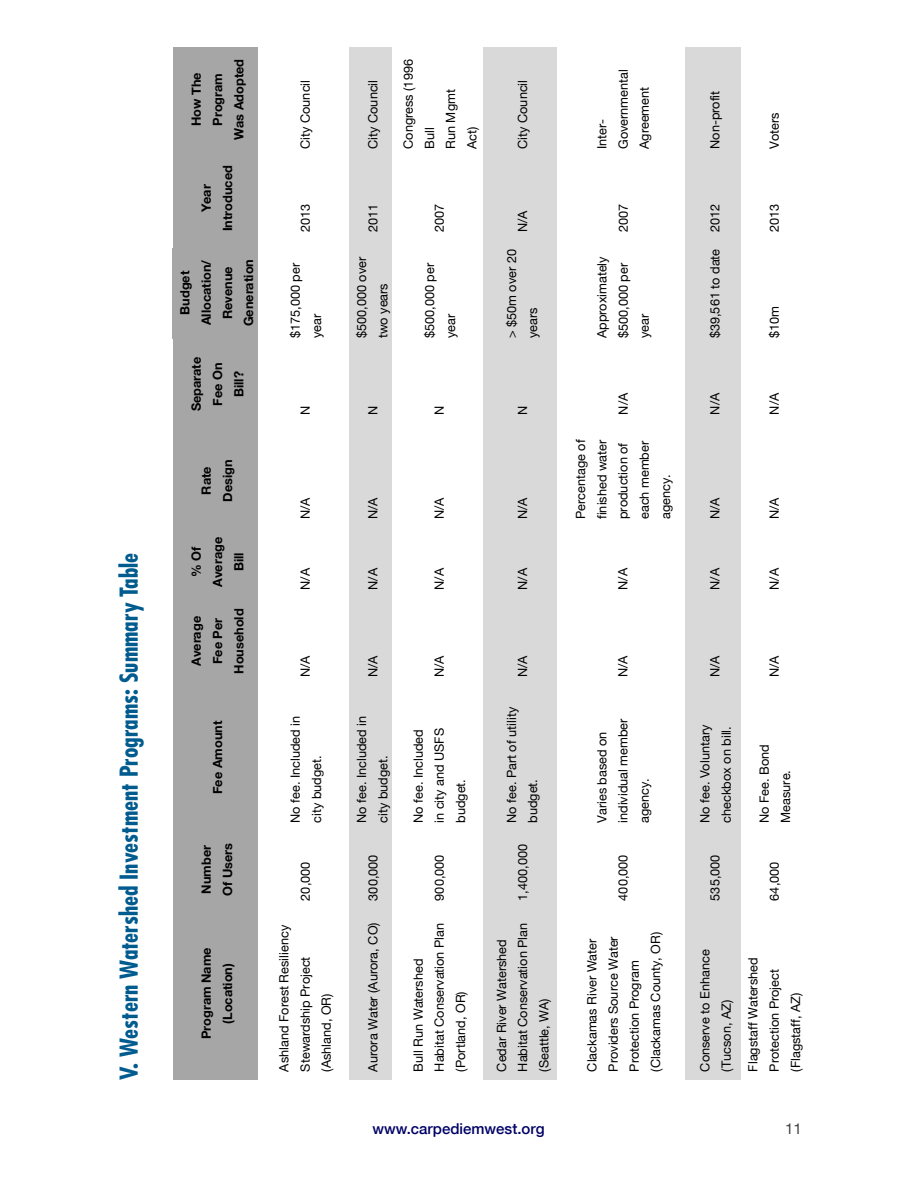
<style>
.page{position:relative;width:918px;height:1188px;background:#fff}
.page>*{position:absolute;margin:0;border:0;box-sizing:border-box;transform-origin:0 0}
.t1{font:700 condensed 24px "Futura";color:#005b8f}
.t2{font:500 15px "Helvetica Neue";color:#006}
.t3{font:15px "Helvetica Neue";color:#404040}
.t4{font:12.75px/21.1px "Helvetica Neue";color:#000}
.t5{font:700 12.75px/21.1px "Helvetica Neue";color:#000;text-align:center}
</style>
<div class="page">
<div style="left:173px;top:908px;width:84px;height:172px;background:#a6a6a6"></div>
<div style="left:173px;top:830px;width:84px;height:78px;background:#a6a6a6"></div>
<div style="left:173px;top:684px;width:84px;height:146px;background:#a6a6a6"></div>
<div style="left:173px;top:597px;width:84px;height:87px;background:#a6a6a6"></div>
<div style="left:173px;top:526px;width:84px;height:71px;background:#a6a6a6"></div>
<div style="left:173px;top:422px;width:84px;height:104px;background:#a6a6a6"></div>
<div style="left:173px;top:347px;width:84px;height:75px;background:#a6a6a6"></div>
<div style="left:173px;top:239px;width:84px;height:108px;background:#a6a6a6"></div>
<div style="left:173px;top:156px;width:84px;height:83px;background:#a6a6a6"></div>
<div style="left:173px;top:47px;width:84px;height:109px;background:#a6a6a6"></div>
<div style="left:349px;top:908px;width:43px;height:172px;background:#d9d9d9"></div>
<div style="left:349px;top:830px;width:43px;height:78px;background:#d9d9d9"></div>
<div style="left:349px;top:684px;width:43px;height:146px;background:#d9d9d9"></div>
<div style="left:349px;top:597px;width:43px;height:87px;background:#d9d9d9"></div>
<div style="left:349px;top:526px;width:43px;height:71px;background:#d9d9d9"></div>
<div style="left:349px;top:422px;width:43px;height:104px;background:#d9d9d9"></div>
<div style="left:349px;top:347px;width:43px;height:75px;background:#d9d9d9"></div>
<div style="left:349px;top:239px;width:43px;height:108px;background:#d9d9d9"></div>
<div style="left:349px;top:156px;width:43px;height:83px;background:#d9d9d9"></div>
<div style="left:349px;top:47px;width:43px;height:109px;background:#d9d9d9"></div>
<div style="left:484px;top:908px;width:73px;height:172px;background:#d9d9d9"></div>
<div style="left:484px;top:830px;width:73px;height:78px;background:#d9d9d9"></div>
<div style="left:484px;top:684px;width:73px;height:146px;background:#d9d9d9"></div>
<div style="left:484px;top:597px;width:73px;height:87px;background:#d9d9d9"></div>
<div style="left:484px;top:526px;width:73px;height:71px;background:#d9d9d9"></div>
<div style="left:484px;top:422px;width:73px;height:104px;background:#d9d9d9"></div>
<div style="left:484px;top:347px;width:73px;height:75px;background:#d9d9d9"></div>
<div style="left:484px;top:239px;width:73px;height:108px;background:#d9d9d9"></div>
<div style="left:484px;top:156px;width:73px;height:83px;background:#d9d9d9"></div>
<div style="left:484px;top:47px;width:73px;height:109px;background:#d9d9d9"></div>
<div style="left:686px;top:908px;width:55px;height:172px;background:#d9d9d9"></div>
<div style="left:686px;top:830px;width:55px;height:78px;background:#d9d9d9"></div>
<div style="left:686px;top:684px;width:55px;height:146px;background:#d9d9d9"></div>
<div style="left:686px;top:597px;width:55px;height:87px;background:#d9d9d9"></div>
<div style="left:686px;top:526px;width:55px;height:71px;background:#d9d9d9"></div>
<div style="left:686px;top:422px;width:55px;height:104px;background:#d9d9d9"></div>
<div style="left:686px;top:347px;width:55px;height:75px;background:#d9d9d9"></div>
<div style="left:686px;top:239px;width:55px;height:108px;background:#d9d9d9"></div>
<div style="left:686px;top:156px;width:55px;height:83px;background:#d9d9d9"></div>
<div style="left:686px;top:47px;width:55px;height:109px;background:#d9d9d9"></div>
<h1 class="t1" style="left:114px;top:1080px;width:529px;rotate:-90deg">V. Western Watershed Investment Programs: Summary Table</h1>
<p class="t5" style="left:186px;top:140px;width:83px;rotate:-90deg">How The<br>Program<br>Was Adopted</p>
<p class="t5" style="left:196px;top:231px;width:68px;rotate:-90deg">Year<br>Introduced</p>
<p class="t5" style="left:175px;top:326px;width:69px;rotate:-90deg">Budget<br>Allocation/<br>Revenue<br>Generation</p>
<p class="t5" style="left:186px;top:411px;width:56px;rotate:-90deg">Separate<br>Fee On<br>Bill?</p>
<p class="t5" style="left:196px;top:502px;width:44px;rotate:-90deg">Rate<br>Design</p>
<p class="t5" style="left:186px;top:587px;width:51px;rotate:-90deg">% Of<br>Average<br>Bill</p>
<p class="t5" style="left:186px;top:674px;width:67px;rotate:-90deg">Average<br>Fee Per<br>Household</p>
<p class="t5" style="left:207px;top:794px;width:75px;rotate:-90deg">Fee Amount</p>
<p class="t5" style="left:196px;top:896px;width:54px;text-align:left;rotate:-90deg">Number<br>Of Users</p>
<p class="t5" style="left:196px;top:1039px;width:93px;rotate:-90deg">Program Name (Location)</p>
<p class="t4" style="left:295px;top:149px;width:70px;rotate:-90deg">City Council</p>
<p class="t4" style="left:363px;top:149px;width:70px;rotate:-90deg">City Council</p>
<p class="t4" style="left:399px;top:149px;width:91px;rotate:-90deg">Congress (1996<br>Bull<br>Run Mgmt<br>Act)</p>
<p class="t4" style="left:513px;top:149px;width:70px;rotate:-90deg">City Council</p>
<p class="t4" style="left:592px;top:149px;width:81px;rotate:-90deg">Inter-<br>Governmental<br>Agreement</p>
<p class="t4" style="left:705px;top:149px;width:60px;rotate:-90deg">Non-profit</p>
<p class="t4" style="left:764px;top:149px;width:38px;rotate:-90deg">Voters</p>
<p class="t4" style="left:295px;top:232px;width:30px;rotate:-90deg">2013</p>
<p class="t4" style="left:363px;top:232px;width:30px;rotate:-90deg">2011</p>
<p class="t4" style="left:430px;top:232px;width:30px;rotate:-90deg">2007</p>
<p class="t4" style="left:513px;top:232px;width:23px;rotate:-90deg">N/A</p>
<p class="t4" style="left:613px;top:232px;width:30px;rotate:-90deg">2007</p>
<p class="t4" style="left:705px;top:232px;width:30px;rotate:-90deg">2012</p>
<p class="t4" style="left:764px;top:232px;width:30px;rotate:-90deg">2013</p>
<p class="t4" style="left:285px;top:338px;width:77px;rotate:-90deg">$175,000 per year</p>
<p class="t4" style="left:352px;top:338px;width:83px;rotate:-90deg">$500,000 over two years</p>
<p class="t4" style="left:420px;top:338px;width:77px;rotate:-90deg">$500,000 per year</p>
<p class="t4" style="left:502px;top:338px;width:91px;rotate:-90deg">&gt; $50m over 20 years</p>
<p class="t4" style="left:592px;top:338px;width:83px;rotate:-90deg">Approximately $500,000 per year</p>
<p class="t4" style="left:705px;top:338px;width:91px;rotate:-90deg">$39,561 to date</p>
<p class="t4" style="left:764px;top:338px;width:34px;rotate:-90deg">$10m</p>
<p class="t4" style="left:295px;top:415px;width:11px;rotate:-90deg">N</p>
<p class="t4" style="left:363px;top:415px;width:11px;rotate:-90deg">N</p>
<p class="t4" style="left:430px;top:415px;width:11px;rotate:-90deg">N</p>
<p class="t4" style="left:513px;top:415px;width:11px;rotate:-90deg">N</p>
<p class="t4" style="left:613px;top:415px;width:23px;rotate:-90deg">N/A</p>
<p class="t4" style="left:705px;top:415px;width:23px;rotate:-90deg">N/A</p>
<p class="t4" style="left:764px;top:415px;width:23px;rotate:-90deg">N/A</p>
<p class="t4" style="left:295px;top:519px;width:23px;rotate:-90deg">N/A</p>
<p class="t4" style="left:363px;top:519px;width:23px;rotate:-90deg">N/A</p>
<p class="t4" style="left:430px;top:519px;width:23px;rotate:-90deg">N/A</p>
<p class="t4" style="left:513px;top:519px;width:23px;rotate:-90deg">N/A</p>
<p class="t4" style="left:571px;top:519px;width:81px;rotate:-90deg">Percentage of finished water production of each member agency.</p>
<p class="t4" style="left:705px;top:519px;width:23px;rotate:-90deg">N/A</p>
<p class="t4" style="left:764px;top:519px;width:23px;rotate:-90deg">N/A</p>
<p class="t4" style="left:295px;top:590px;width:23px;rotate:-90deg">N/A</p>
<p class="t4" style="left:363px;top:590px;width:23px;rotate:-90deg">N/A</p>
<p class="t4" style="left:430px;top:590px;width:23px;rotate:-90deg">N/A</p>
<p class="t4" style="left:513px;top:590px;width:23px;rotate:-90deg">N/A</p>
<p class="t4" style="left:613px;top:590px;width:23px;rotate:-90deg">N/A</p>
<p class="t4" style="left:705px;top:590px;width:23px;rotate:-90deg">N/A</p>
<p class="t4" style="left:764px;top:590px;width:23px;rotate:-90deg">N/A</p>
<p class="t4" style="left:295px;top:677px;width:23px;rotate:-90deg">N/A</p>
<p class="t4" style="left:285px;top:823px;width:108px;rotate:-90deg">No fee. Included in city budget.</p>
<p class="t4" style="left:295px;top:901px;width:40px;rotate:-90deg">20,000</p>
<p class="t4" style="left:274px;top:1072px;width:148px;rotate:-90deg">Ashland Forest Resiliency<br>Stewardship Project (Ashland, OR)</p>
<p class="t4" style="left:363px;top:677px;width:23px;rotate:-90deg">N/A</p>
<p class="t4" style="left:352px;top:823px;width:108px;rotate:-90deg">No fee. Included in city budget.</p>
<p class="t4" style="left:363px;top:901px;width:47px;rotate:-90deg">300,000</p>
<p class="t4" style="left:363px;top:1072px;width:151px;rotate:-90deg">Aurora Water (Aurora, CO)</p>
<p class="t4" style="left:430px;top:677px;width:23px;rotate:-90deg">N/A</p>
<p class="t4" style="left:408px;top:823px;width:96px;text-align:justify;rotate:-90deg">No fee. Included in city and USFS budget.</p>
<p class="t4" style="left:430px;top:901px;width:47px;rotate:-90deg">900,000</p>
<p class="t4" style="left:408px;top:1072px;width:150px;rotate:-90deg">Bull Run Watershed<br>Habitat Conservation Plan (Portland, OR)</p>
<p class="t4" style="left:513px;top:677px;width:23px;rotate:-90deg">N/A</p>
<p class="t4" style="left:502px;top:823px;width:117px;rotate:-90deg">No fee. Part of utility budget.</p>
<p class="t4" style="left:513px;top:901px;width:58px;rotate:-90deg">1,400,000</p>
<p class="t4" style="left:492px;top:1072px;width:150px;rotate:-90deg">Cedar River Watershed<br>Habitat Conservation Plan (Seattle, WA)</p>
<p class="t4" style="left:613px;top:677px;width:23px;rotate:-90deg">N/A</p>
<p class="t4" style="left:592px;top:823px;width:106px;rotate:-90deg">Varies based on individual member agency.</p>
<p class="t4" style="left:613px;top:901px;width:47px;rotate:-90deg">400,000</p>
<p class="t4" style="left:582px;top:1072px;width:141px;rotate:-90deg">Clackamas River Water<br>Providers Source Water<br>Protection Program (Clackamas County, OR)</p>
<p class="t4" style="left:705px;top:677px;width:23px;rotate:-90deg">N/A</p>
<p class="t4" style="left:695px;top:823px;width:99px;rotate:-90deg">No fee. Voluntary checkbox on bill.</p>
<p class="t4" style="left:705px;top:901px;width:47px;rotate:-90deg">535,000</p>
<p class="t4" style="left:764px;top:677px;width:23px;rotate:-90deg">N/A</p>
<p class="t4" style="left:755px;top:823px;width:80px;rotate:-90deg">No Fee. Bond<br>Measure.</p>
<p class="t4" style="left:764px;top:901px;width:40px;rotate:-90deg">64,000</p>
<p class="t4" style="left:695px;top:1072px;width:123px;rotate:-90deg">Conserve to Enhance (Tucson, AZ)</p>
<p class="t4" style="left:743px;top:1072px;width:115px;rotate:-90deg">Flagstaff Watershed<br>Protection Project (Flagstaff, AZ)</p>
<p class="t2" style="left:373px;top:1117px;width:174px">www.carpediemwest.org</p>
<p class="t3" style="left:785px;top:1118px;width:18px">11</p>
</div>
